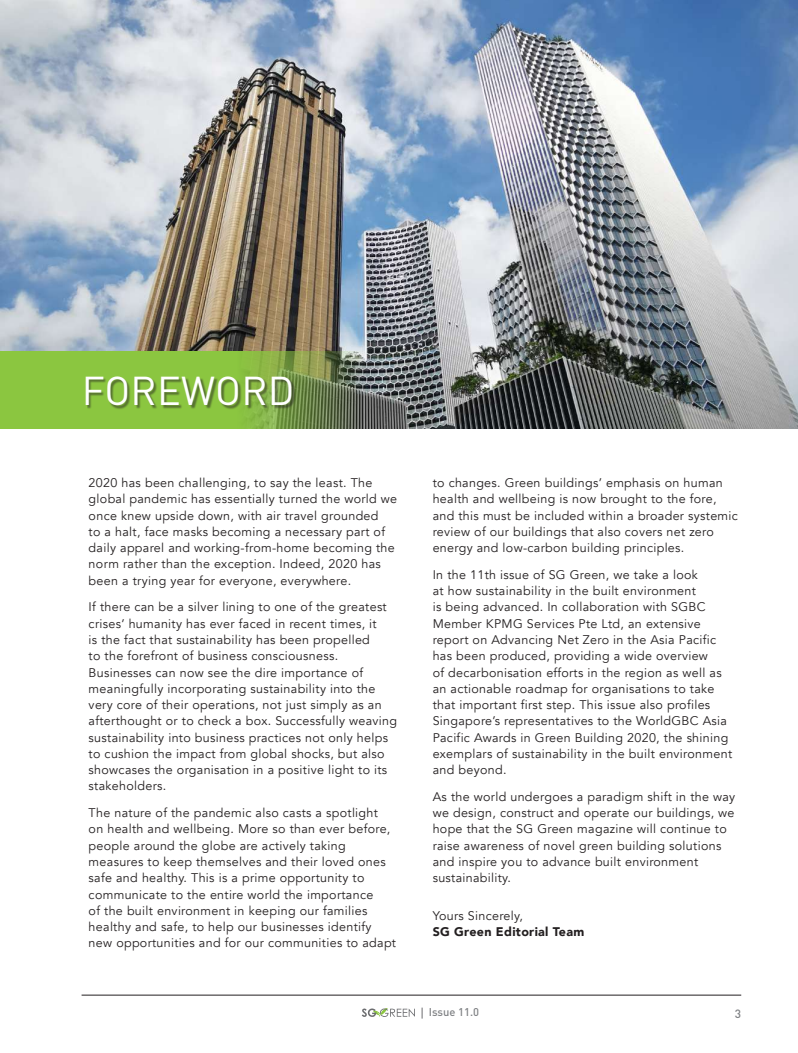
<style>
.page{position:relative;width:798px;height:1053px;background:#fff}
.page>*{position:absolute;margin:0;border:0;box-sizing:border-box;transform-origin:0 0}
.t1{font:39.75px "DINOT";letter-spacing:.01em;color:#fff}
.t2{font:12.5px/16.2px "Avenir";letter-spacing:.025em;color:#231f20}
.t3{font:900 12.5px "Avenir";letter-spacing:.025em;color:#231f20}
.t4{font:500 11.88px "DINOT";color:#808285}
.t5{font:500 11.12px "DINOT";color:#808285}
</style>
<div class="page">
<img style="left:0;top:0;width:797px;height:429px">
<svg style="left:0;top:351px;width:370px;height:78px;background:#82af46"></svg>
<div style="left:87px;top:378px;width:208px;height:31px;background:#231f20;opacity:.5"></div>
<hr style="left:81px;top:994px;width:660px;height:1px;background:#231f20">
<svg style="left:361px;top:1008px;width:54px;height:9px"></svg>
<h1 class="t1" style="left:82px;top:360px;width:214px">FOREWORD</h1>
<p class="t2" style="left:89px;top:475px;width:310px">2020 has been challenging, to say the least. The global pandemic has essentially turned the world we once knew upside down, with air travel grounded<br>to a halt, face masks becoming a necessary part of daily apparel and working-from-home becoming the norm rather than the exception. Indeed, 2020 has been a trying year for everyone, everywhere.</p>
<p class="t2" style="left:89px;top:599px;width:310px">If there can be a silver lining to one of the greatest crises’ humanity has ever faced in recent times, it<br>is the fact that sustainability has been propelled<br>to the forefront of business consciousness.<br>Businesses can now see the dire importance of meaningfully incorporating sustainability into the very core of their operations, not just simply as an afterthought or to check a box. Successfully weaving sustainability into business practices not only helps to cushion the impact from global shocks, but also showcases the organisation in a positive light to its stakeholders.</p>
<p class="t2" style="left:89px;top:805px;width:309px">The nature of the pandemic also casts a spotlight<br>on health and wellbeing. More so than ever before, people around the globe are actively taking measures to keep themselves and their loved ones safe and healthy. This is a prime opportunity to communicate to the entire world the importance<br>of the built environment in keeping our families healthy and safe, to help our businesses identify new opportunities and for our communities to adapt</p>
<p class="t2" style="left:432px;top:475px;width:306px">to changes. Green buildings’ emphasis on human health and wellbeing is now brought to the fore, and this must be included within a broader systemic review of our buildings that also covers net zero energy and low-carbon building principles.</p>
<p class="t2" style="left:432px;top:566px;width:301px">In the 11th issue of SG Green, we take a look<br>at how sustainability in the built environment<br>is being advanced. In collaboration with SGBC Member KPMG Services Pte Ltd, an extensive report on Advancing Net Zero in the Asia Pacific has been produced, providing a wide overview<br>of decarbonisation efforts in the region as well as an actionable roadmap for organisations to take that important first step. This issue also profiles Singapore’s representatives to the WorldGBC Asia Pacific Awards in Green Building 2020, the shining exemplars of sustainability in the built environment and beyond.</p>
<p class="t2" style="left:432px;top:788px;width:304px">As the world undergoes a paradigm shift in the way we design, construct and operate our buildings, we hope that the SG Green magazine will continue to raise awareness of novel green building solutions and inspire you to advance built environment sustainability.</p>
<p class="t2" style="left:432px;top:907px;width:92px">Yours Sincerely,</p>
<p class="t3" style="left:432px;top:920px;width:153px">SG Green Editorial Team</p>
<p class="t5" style="left:428px;top:1004px;width:52px">Issue 11.0</p>
<p class="t4" style="left:734px;top:1005px;width:8px">3</p>
</div>
